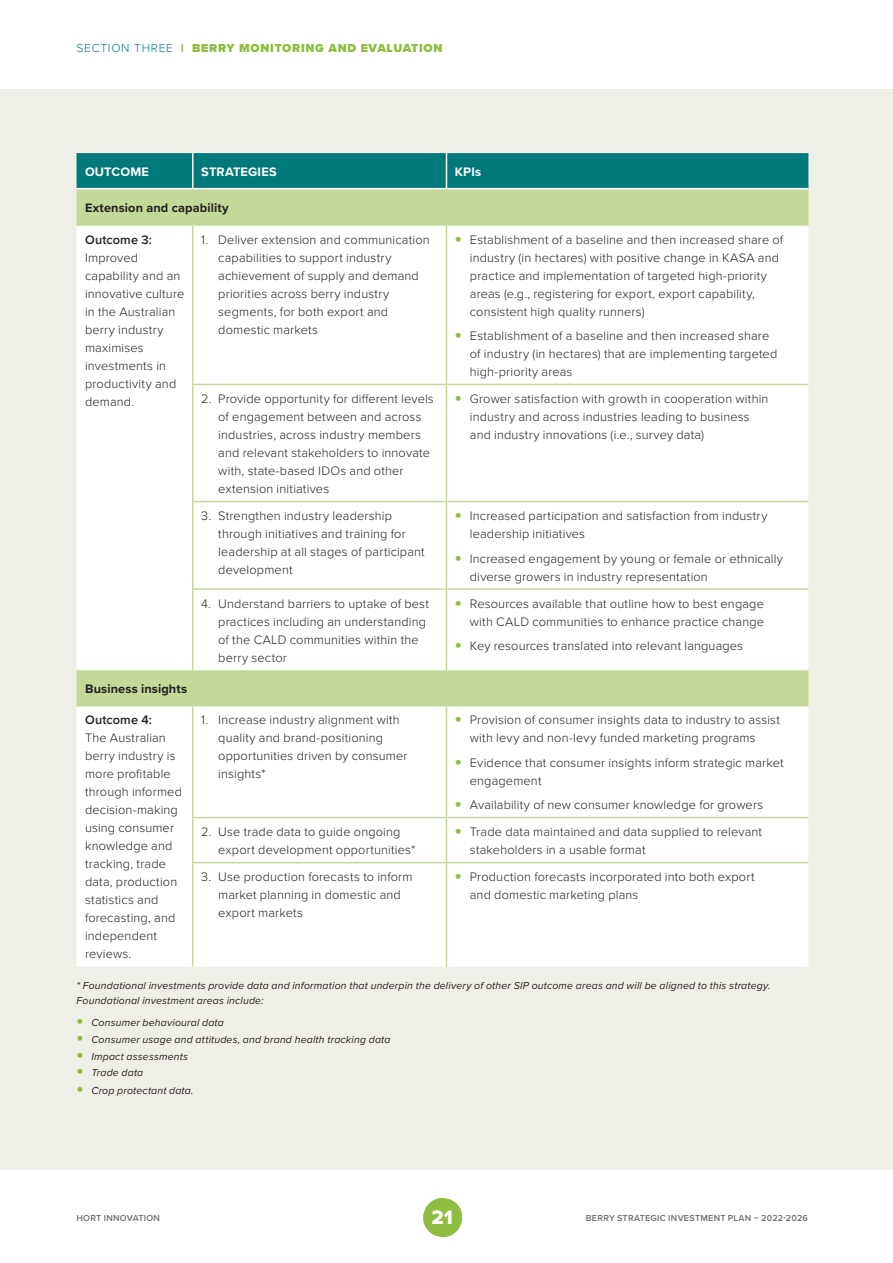
<style>
.page{position:relative;width:893px;height:1263px;background:#fff}
.page>*{position:absolute;margin:0;border:0;box-sizing:border-box;transform-origin:0 0}
.t1{font:20.25px "Proxima Nova Extrabld";color:#fff}
.t2{font:300 12.75px/18px "Proxima Nova";letter-spacing:.015em;color:#231f20}
.t3{font:700 12.75px "Proxima Nova";letter-spacing:.01em;color:#231f20}
.t4{font:700 12.75px "Proxima Nova";letter-spacing:.015em;color:#fff}
.t5{font:600 12.75px "Proxima Nova";letter-spacing:.01em;color:#231f20}
.t6{font:900 12px "Proxima Nova";letter-spacing:.06em;color:#8ebe3f}
.t7{font:italic 10.5px/16.5px "Proxima Nova";letter-spacing:.015em;color:#231f20}
.t8{font:600 9px "Proxima Nova";letter-spacing:.025em;color:#6d6e71}
.s1{font-weight:300;color:#00797b}
</style>
<div class="page">
<div style="left:0;top:89px;width:893px;height:1080px;background:#f0efe7"></div>
<div style="left:77px;top:153px;width:731px;height:35px;background:#00797b"></div>
<div style="left:77px;top:189px;width:731px;height:35px;background:#c4d999"></div>
<div style="left:77px;top:226px;width:731px;height:741px;background:#fff"></div>
<hr style="left:77px;top:188px;width:116px;height:1px;background:#fff">
<hr style="left:193px;top:188px;width:253px;height:1px;background:#fff">
<hr style="left:446px;top:188px;width:362px;height:1px;background:#fff">
<hr style="left:192px;top:226px;width:2px;height:158px;background:#c4d999">
<hr style="left:446px;top:226px;width:1px;height:158px;background:#c4d999">
<hr style="left:192px;top:385px;width:2px;height:116px;background:#c4d999">
<hr style="left:446px;top:385px;width:1px;height:116px;background:#c4d999">
<hr style="left:192px;top:502px;width:2px;height:86px;background:#c4d999">
<hr style="left:446px;top:502px;width:1px;height:86px;background:#c4d999">
<hr style="left:192px;top:590px;width:2px;height:80px;background:#c4d999">
<hr style="left:446px;top:590px;width:1px;height:80px;background:#c4d999">
<hr style="left:192px;top:706px;width:2px;height:111px;background:#c4d999">
<hr style="left:446px;top:706px;width:1px;height:111px;background:#c4d999">
<hr style="left:192px;top:818px;width:2px;height:44px;background:#c4d999">
<hr style="left:446px;top:818px;width:1px;height:44px;background:#c4d999">
<hr style="left:192px;top:863px;width:2px;height:104px;background:#c4d999">
<hr style="left:446px;top:863px;width:1px;height:104px;background:#c4d999">
<hr style="left:192px;top:817px;width:254px;height:1px;background:#c4d999">
<hr style="left:446px;top:817px;width:362px;height:1px;background:#c4d999">
<hr style="left:192px;top:862px;width:254px;height:1px;background:#c4d999">
<hr style="left:446px;top:862px;width:362px;height:1px;background:#c4d999">
<hr style="left:77px;top:224px;width:116px;height:2px;background:#c4d999">
<hr style="left:193px;top:224px;width:253px;height:2px;background:#c4d999">
<hr style="left:446px;top:224px;width:362px;height:2px;background:#c4d999">
<hr style="left:77px;top:705px;width:116px;height:1px;background:#c4d999">
<hr style="left:193px;top:705px;width:253px;height:1px;background:#c4d999">
<hr style="left:446px;top:705px;width:362px;height:1px;background:#c4d999">
<hr style="left:192px;top:153px;width:2px;height:35px;background:#fff">
<hr style="left:446px;top:153px;width:1px;height:35px;background:#fff">
<hr style="left:192px;top:384px;width:254px;height:1px;background:#c4d999">
<hr style="left:446px;top:384px;width:362px;height:1px;background:#c4d999">
<hr style="left:192px;top:501px;width:254px;height:1px;background:#c4d999">
<hr style="left:446px;top:501px;width:362px;height:1px;background:#c4d999">
<hr style="left:192px;top:588px;width:254px;height:2px;background:#c4d999">
<hr style="left:446px;top:588px;width:362px;height:2px;background:#c4d999">
<svg style="left:423px;top:1198px;width:39px;height:39px"></svg>
<svg style="left:456px;top:236px;width:5px;height:5px"></svg>
<svg style="left:456px;top:333px;width:5px;height:5px"></svg>
<svg style="left:456px;top:396px;width:5px;height:5px"></svg>
<svg style="left:456px;top:513px;width:5px;height:5px"></svg>
<svg style="left:456px;top:555px;width:5px;height:5px"></svg>
<svg style="left:456px;top:600px;width:5px;height:6px"></svg>
<svg style="left:456px;top:643px;width:5px;height:5px"></svg>
<svg style="left:456px;top:717px;width:5px;height:5px"></svg>
<svg style="left:456px;top:760px;width:5px;height:5px"></svg>
<svg style="left:456px;top:802px;width:5px;height:5px"></svg>
<svg style="left:456px;top:829px;width:5px;height:5px"></svg>
<svg style="left:456px;top:874px;width:5px;height:5px"></svg>
<p class="t6" style="left:77px;top:39px;width:367px"><span class="s1">SECTION THREE</span> | BERRY MONITORING AND EVALUATION</p>
<p class="t4" style="left:85px;top:162px;width:65px">OUTCOME</p>
<p class="t4" style="left:201px;top:162px;width:77px">STRATEGIES</p>
<p class="t4" style="left:455px;top:162px;width:28px">KPIs</p>
<p class="t3" style="left:85px;top:198px;width:145px">Extension and capability</p>
<p class="t5" style="left:85px;top:230px;width:69px">Outcome 3:</p>
<p class="t2" style="left:85px;top:248px;width:101px">Improved capability and an innovative culture in the Australian berry industry maximises investments in productivity and demand.</p>
<p class="t2" style="left:218px;top:230px;width:213px;text-indent:-17px">1. Deliver extension and communication capabilities to support industry achievement of supply and demand priorities across berry industry segments, for both export and domestic markets</p>
<p class="t2" style="left:470px;top:230px;width:315px">Establishment of a baseline and then increased share of industry (in hectares) with positive change in KASA and practice and implementation of targeted high-priority areas (e.g., registering for export, export capability, consistent high quality runners)</p>
<p class="t2" style="left:470px;top:326px;width:309px">Establishment of a baseline and then increased share of industry (in hectares) that are implementing targeted high-priority areas</p>
<p class="t2" style="left:218px;top:389px;width:217px;text-indent:-17px">2. Provide opportunity for different levels of engagement between and across industries, across industry members and relevant stakeholders to innovate with, state-based IDOs and other extension initiatives</p>
<p class="t2" style="left:470px;top:389px;width:300px">Grower satisfaction with growth in cooperation within industry and across industries leading to business and industry innovations (i.e., survey data)</p>
<p class="t2" style="left:218px;top:506px;width:208px;text-indent:-17px">3. Strengthen industry leadership through initiatives and training for leadership at all stages of participant development</p>
<p class="t2" style="left:470px;top:506px;width:299px">Increased participation and satisfaction from industry leadership initiatives</p>
<p class="t2" style="left:470px;top:549px;width:314px">Increased engagement by young or female or ethnically diverse growers in industry representation</p>
<p class="t3" style="left:85px;top:679px;width:104px">Business insights</p>
<p class="t5" style="left:85px;top:711px;width:69px">Outcome 4:</p>
<p class="t2" style="left:85px;top:728px;width:98px">The Australian berry industry is more profitable through informed decision-making using consumer knowledge and tracking, trade data, production statistics and forecasting, and independent reviews.</p>
<p class="t2" style="left:218px;top:594px;width:212px;text-indent:-17px">4. Understand barriers to uptake of best practices including an understanding of the CALD communities within the berry sector</p>
<p class="t2" style="left:470px;top:594px;width:296px">Resources available that outline how to best engage with CALD communities to enhance practice change</p>
<p class="t2" style="left:470px;top:636px;width:275px">Key resources translated into relevant languages</p>
<p class="t2" style="left:218px;top:710px;width:191px;text-indent:-17px">1. Increase industry alignment with quality and brand-positioning opportunities driven by consumer insights*</p>
<p class="t2" style="left:470px;top:710px;width:312px">Provision of consumer insights data to industry to assist with levy and non-levy funded marketing programs</p>
<p class="t2" style="left:470px;top:753px;width:315px">Evidence that consumer insights inform strategic market engagement</p>
<p class="t2" style="left:470px;top:795px;width:295px">Availability of new consumer knowledge for growers</p>
<p class="t2" style="left:218px;top:822px;width:199px;text-indent:-17px">2. Use trade data to guide ongoing export development opportunities*</p>
<p class="t2" style="left:470px;top:822px;width:294px">Trade data maintained and data supplied to relevant stakeholders in a usable format</p>
<p class="t2" style="left:218px;top:867px;width:196px;text-indent:-17px">3. Use production forecasts to inform market planning in domestic and export markets</p>
<p class="t2" style="left:470px;top:867px;width:286px">Production forecasts incorporated into both export and domestic marketing plans</p>
<p class="t7" style="left:77px;top:977px;width:695px;line-height:15px">* Foundational investments provide data and information that underpin the delivery of other SIP outcome areas and will be aligned to this strategy.<br>Foundational investment areas include:</p>
<p class="t7" style="left:91px;top:1014px;width:301px">Consumer behavioural data<br>Consumer usage and attitudes, and brand health tracking data<br>Impact assessments<br>Trade data</p>
<p class="t7" style="left:91px;top:1082px;width:104px">Crop protectant data.</p>
<p class="t8" style="left:77px;top:1212px;width:85px">HORT INNOVATION</p>
<h1 class="t1" style="left:432px;top:1202px;width:23px">21</h1>
<p class="t8" style="left:586px;top:1212px;width:224px">BERRY STRATEGIC INVESTMENT PLAN – 2022-2026</p>
</div>
